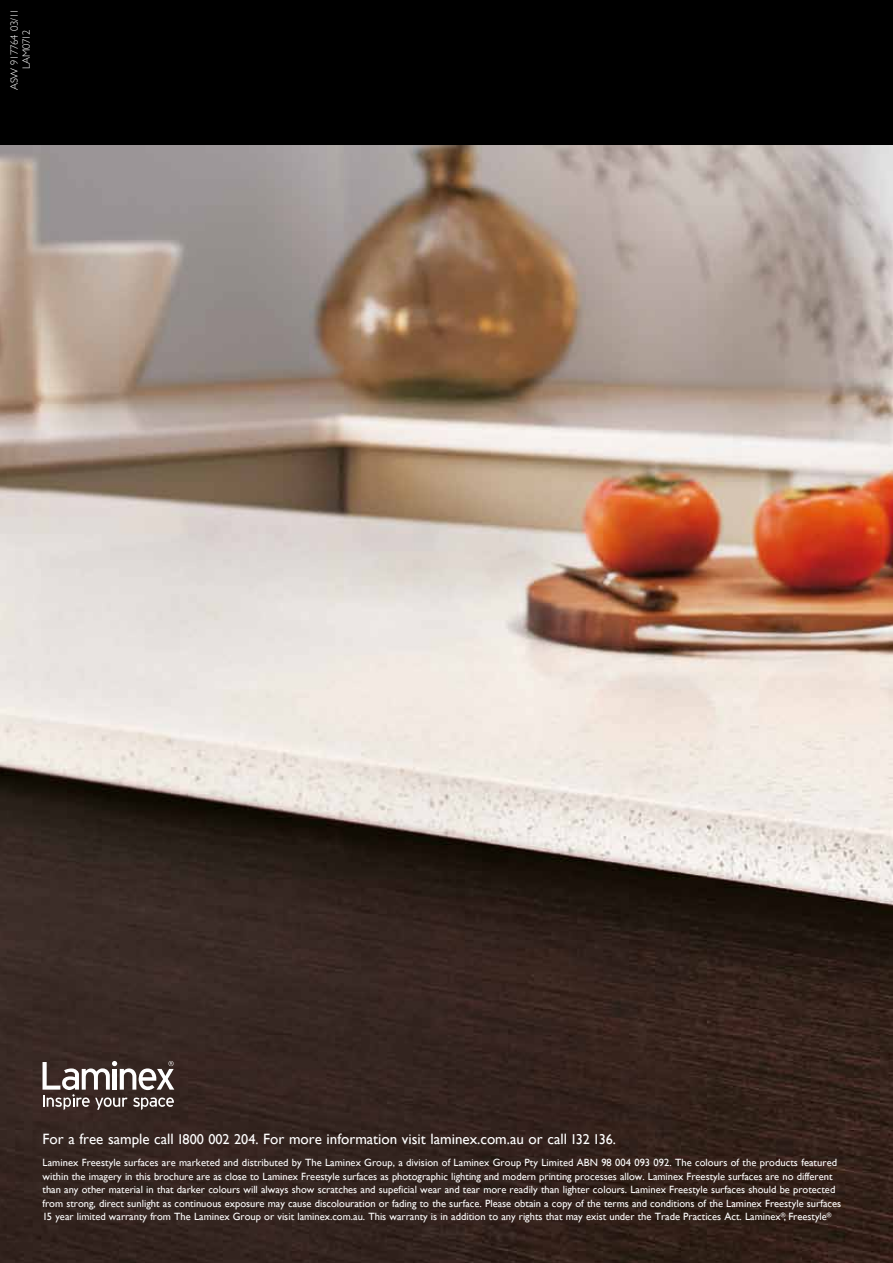
<style>
.page{position:relative;width:893px;height:1263px;background:#fff}
.page>*{position:absolute;margin:0;border:0;box-sizing:border-box;transform-origin:0 0}
.t1{font:15px "Gill Sans";color:#fff}
.t2{font:10.5px/13.5px "Gill Sans";color:#fff}
.t3{font:300 10.5px/12px "Gill Sans";color:#fff;text-align:center}
.s1{font-size:14.25px}
</style>
<div class="page">
<img style="left:0;top:145px;width:893px;height:1118px">
<svg style="left:43px;top:1061px;width:131px;height:49px"></svg>
<div style="left:0;top:0;width:893px;height:145px;background:#000"></div>
<p class="t3" style="left:8px;top:90px;width:83px;rotate:-90deg">ASW 917764 03/11<br>LAM0712</p>
<h1 class="t1" style="left:43px;top:1130px;width:575px">For a free sample call <span class="s1">1800 002 204.</span> For more information visit laminex.com.au or call <span class="s1">132 136.</span></h1>
<p class="t2" style="left:43px;top:1156px;width:800px">Laminex Freestyle surfaces are marketed and distributed by The Laminex Group, a division of Laminex Group Pty Limited ABN 98 004 093 092. The colours of the products featured within the imagery in this brochure are as close to Laminex Freestyle surfaces as photographic lighting and modern printing processes allow. Laminex Freestyle surfaces are no different than any other material in that darker colours will always show scratches and supeficial wear and tear more readily than lighter colours. Laminex Freestyle surfaces should be protected from strong, direct sunlight as continuous exposure may cause discolouration or fading to the surface. Please obtain a copy of the terms and conditions of the Laminex Freestyle surfaces 15 year limited warranty from The Laminex Group or visit laminex.com.au. This warranty is in addition to any rights that may exist under the Trade Practices Act. Laminex<sup>®</sup>, Freestyle<sup>®</sup></p>
</div>
